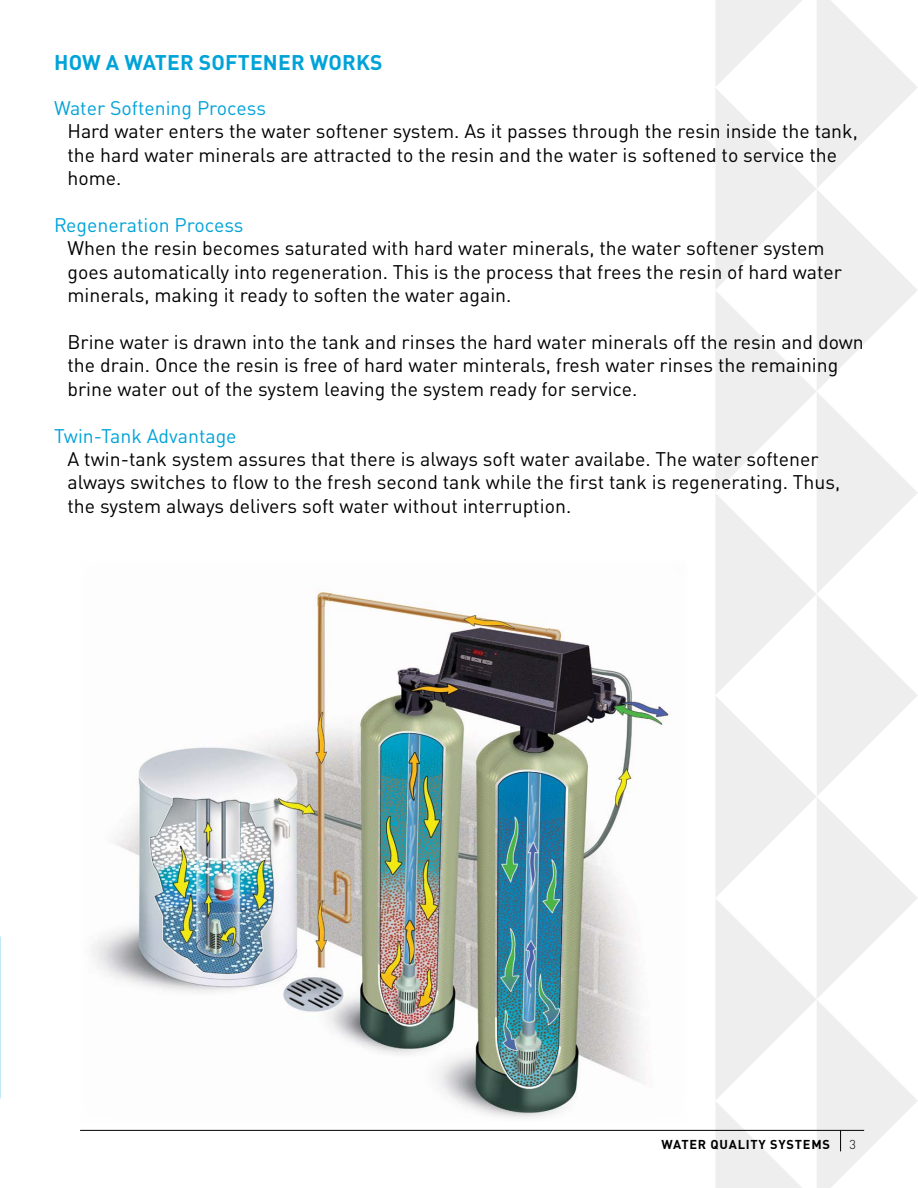
<style>
.page{position:relative;width:918px;height:1188px;background:#fff}
.page>*{position:absolute;margin:0;border:0;box-sizing:border-box;transform-origin:0 0}
.t1{font:700 21px "DIN Pro";letter-spacing:.01em;color:#00a3d8}
.t2{font:19.5px/23.4px "DIN Pro";color:#000}
.t3{font:19.5px "DIN Pro";color:#00a3d8}
.t4{font:700 12.75px "DIN Pro";letter-spacing:.06em;color:#000}
.t5{font:300 12.75px "DIN Pro";color:#000}
</style>
<div class="page">
<hr style="left:80px;top:1130px;width:784px;height:1px;background:#000">
<img style="left:92px;top:590px;width:577px;height:528px">
<svg style="left:715px;top:0;width:203px;height:1188px"></svg>
<p class="t1" style="left:54px;top:45px;width:330px">HOW A WATER SOFTENER WORKS</p>
<p class="t3" style="left:54px;top:93px;width:214px">Water Softening Process</p>
<p class="t2" style="left:67px;top:118px;width:792px">Hard water enters the water softener system. As it passes through the resin inside the tank, the hard water minerals are attracted to the resin and the water is softened to service the home.</p>
<p class="t3" style="left:54px;top:210px;width:191px">Regeneration Process</p>
<p class="t2" style="left:67px;top:235px;width:776px">When the resin becomes saturated with hard water minerals, the water softener system goes automatically into regeneration. This is the process that frees the resin of hard water minerals, making it ready to soften the water again.</p>
<p class="t2" style="left:67px;top:328px;width:798px">Brine water is drawn into the tank and rinses the hard water minerals off the resin and down the drain. Once the resin is free of hard water minterals, fresh water rinses the remaining brine water out of the system leaving the system ready for service.</p>
<p class="t3" style="left:54px;top:420px;width:184px">Twin-Tank Advantage</p>
<p class="t2" style="left:67px;top:445px;width:774px">A twin-tank system assures that there is always soft water availabe. The water softener always switches to flow to the fresh second tank while the first tank is regenerating. Thus, the system always delivers soft water without interruption.</p>
<p class="t4" style="left:662px;top:1133px;width:170px">WATER QUALITY SYSTEMS</p>
<p class="t5" style="left:849px;top:1134px;width:8px">3</p>
</div>
